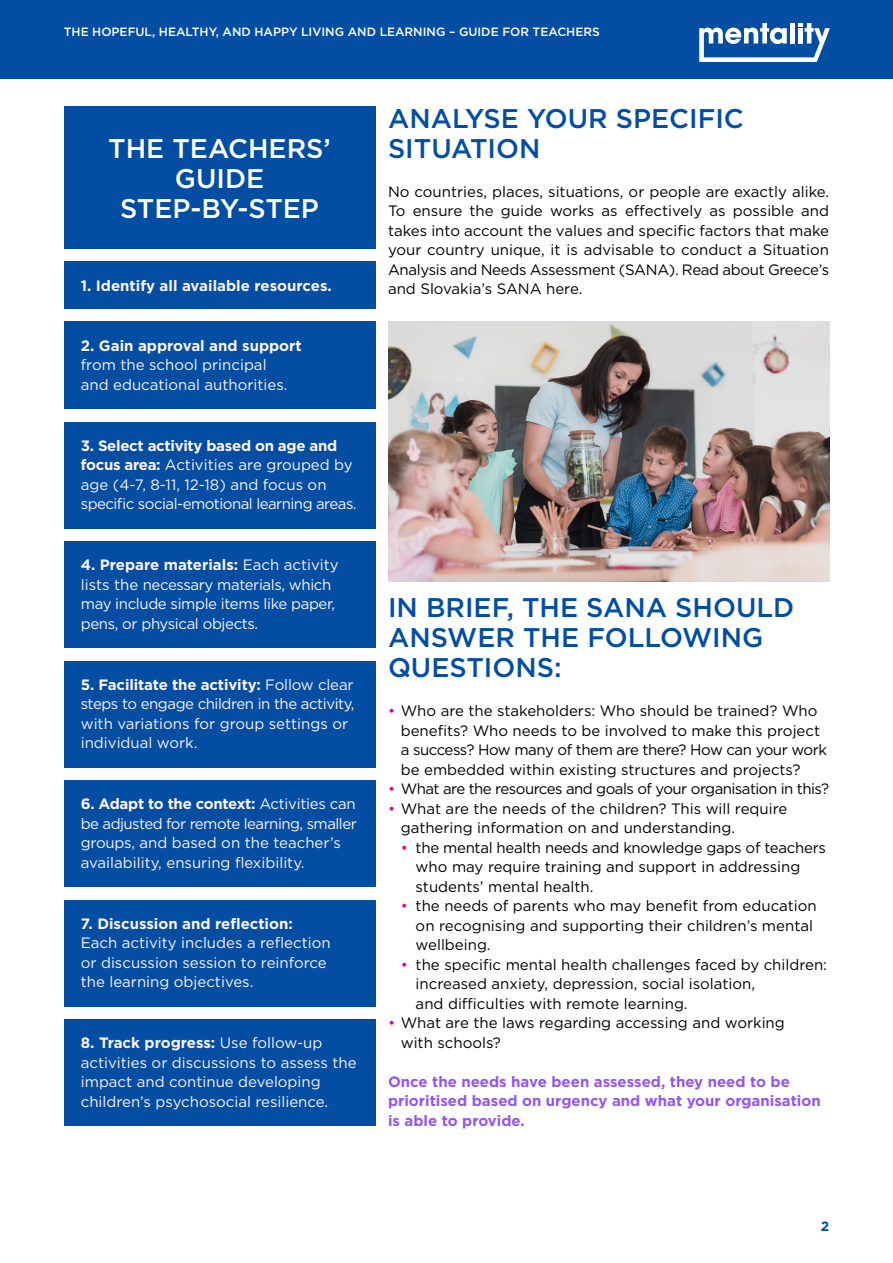
<style>
.page{position:relative;width:893px;height:1263px;background:#fff}
.page>*{position:absolute;margin:0;border:0;box-sizing:border-box;transform-origin:0 0}
.t1{font:500 27px/30px "Gotham";color:#034ea2}
.t2{font:500 27px/30px "Gotham";color:#fff;text-align:center}
.t3{font:15px/19.5px "Gotham";color:#000}
.t4{font:15px/19.5px "Gotham";color:#fef3f7}
.t5{font:15px/19.5px "Gotham";letter-spacing:-.025em;color:#fef3f7}
.t6{font:700 15px/19.5px "Gotham";color:#9455f2}
.t7{font:700 15px "Gotham";color:#fef3f7}
.t8{font:15px "Gotham";letter-spacing:-.035em;color:#000}
.t9{font:700 13.5px "Gotham";color:#034ea2}
.t10{font:500 12px "Gotham";color:#fff}
.s1{font-weight:700}
.s2{color:#ec008c}
</style>
<div class="page">
<div style="left:0;top:0;width:893px;height:79px;background:#034ea2"></div>
<svg style="left:699px;top:23px;width:130px;height:39px"></svg>
<div style="left:64px;top:261px;width:311px;height:48px;background:#034ea2"></div>
<div style="left:64px;top:322px;width:311px;height:87px;background:#034ea2"></div>
<div style="left:64px;top:422px;width:311px;height:106px;background:#034ea2"></div>
<div style="left:64px;top:541px;width:311px;height:107px;background:#034ea2"></div>
<div style="left:64px;top:661px;width:311px;height:106px;background:#034ea2"></div>
<div style="left:64px;top:780px;width:311px;height:107px;background:#034ea2"></div>
<div style="left:64px;top:900px;width:311px;height:106px;background:#034ea2"></div>
<div style="left:64px;top:1019px;width:311px;height:107px;background:#034ea2"></div>
<div style="left:64px;top:106px;width:311px;height:143px;background:#034ea2"></div>
<img style="left:388px;top:322px;width:441px;height:260px">
<p class="t10" style="left:64px;top:24px;width:537px">THE HOPEFUL, HEALTHY, AND HAPPY LIVING AND LEARNING – GUIDE FOR TEACHERS</p>
<h1 class="t2" style="left:108px;top:133px;width:224px">THE TEACHERS’<br>GUIDE<br>STEP-BY-STEP</h1>
<p class="t7" style="left:81px;top:275px;width:253px">1. Identify all available resources.</p>
<p class="t7" style="left:81px;top:335px;width:222px">2. Gain approval and support</p>
<p class="t4" style="left:81px;top:355px;width:208px">from the school principal and educational authorities.</p>
<p class="t5" style="left:81px;top:435px;width:277px"><span class="s1">3. Select activity based on age and focus area:</span> Activities are grouped by age (4-7, 8-11, 12-18) and focus on specific social-emotional learning areas.</p>
<p class="t5" style="left:81px;top:555px;width:260px"><span class="s1">4. Prepare materials:</span> Each activity lists the necessary materials, which may include simple items like paper, pens, or physical objects.</p>
<p class="t4" style="left:81px;top:674px;width:275px"><span class="s1">5. Facilitate the activity:</span> Follow clear steps to engage children in the activity, with variations for group settings or individual work.</p>
<p class="t4" style="left:81px;top:794px;width:278px"><span class="s1">6. Adapt to the context:</span> Activities can be adjusted for remote learning, smaller groups, and based on the teacher’s availability, ensuring flexibility.</p>
<p class="t7" style="left:81px;top:913px;width:214px">7. Discussion and reflection:</p>
<p class="t4" style="left:81px;top:933px;width:251px">Each activity includes a reflection or discussion session to reinforce the learning objectives.</p>
<p class="t4" style="left:81px;top:1033px;width:277px"><span class="s1">8. Track progress:</span> Use follow-up activities or discussions to assess the impact and continue developing children’s psychosocial resilience.</p>
<h1 class="t1" style="left:388px;top:103px;width:357px">ANALYSE YOUR SPECIFIC<br>SITUATION</h1>
<p class="t3" style="left:388px;top:182px;width:443px;text-align:justify">No countries, places, situations, or people are exactly alike.<br>To ensure the guide works as effectively as possible and takes into account the values and specific factors that make your country unique, it is advisable to conduct a Situation Analysis and Needs Assessment (SANA). Read about Greece’s and Slovakia’s SANA here.</p>
<h1 class="t1" style="left:388px;top:592px;width:408px">IN BRIEF, THE SANA SHOULD<br>ANSWER THE FOLLOWING<br>QUESTIONS:</h1>
<p class="t3" style="left:401px;top:701px;width:428px;text-indent:-13px"><span class="s2">•</span> Who are the stakeholders: Who should be trained? Who benefits? Who needs to be involved to make this project a success? How many of them are there? How can your work be embedded within existing structures and projects?</p>
<p class="t8" style="left:388px;top:779px;width:443px"><span class="s2">•</span> What are the resources and goals of your organisation in this?</p>
<p class="t3" style="left:401px;top:798px;width:388px;text-indent:-13px"><span class="s2">•</span> What are the needs of the children? This will require gathering information on and understanding.</p>
<p class="t3" style="left:416px;top:837px;width:412px;text-indent:-15px"><span class="s2">•</span> the mental health needs and knowledge gaps of teachers who may require training and support in addressing students’ mental health.</p>
<p class="t3" style="left:416px;top:896px;width:403px;text-indent:-15px"><span class="s2">•</span> the needs of parents who may benefit from education on recognising and supporting their children’s mental wellbeing.</p>
<p class="t3" style="left:416px;top:954px;width:413px;text-indent:-15px"><span class="s2">•</span> the specific mental health challenges faced by children: increased anxiety, depression, social isolation,<br>and difficulties with remote learning.</p>
<p class="t3" style="left:401px;top:1013px;width:386px;text-indent:-13px"><span class="s2">•</span> What are the laws regarding accessing and working with schools?</p>
<p class="t6" style="left:388px;top:1072px;width:434px">Once the needs have been assessed, they need to be prioritised based on urgency and what your organisation is able to provide.</p>
<p class="t9" style="left:821px;top:1217px;width:10px">2</p>
</div>
